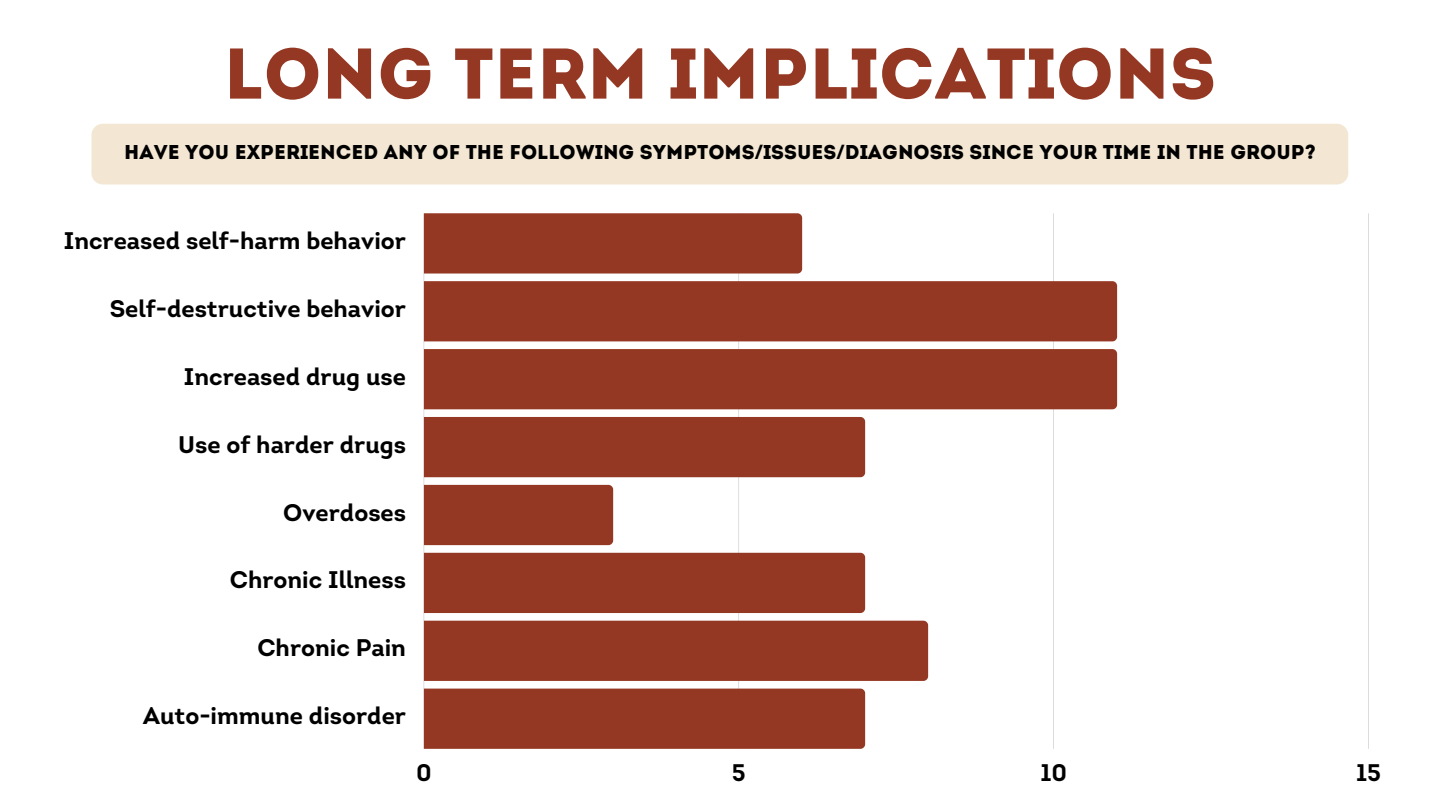
<style>
.page{position:relative;width:1440px;height:810px;background:#fff}
.page>*{position:absolute;margin:0;border:0;box-sizing:border-box;transform-origin:0 0}
.t1{font:71.6px "Intro";color:#953823}
.t2{font:700 24px "Intro";color:#000}
.t3{font:20px "Intro";color:#000}
.s1{font-family:"Noto Sans";font-weight:700}
</style>
<div class="page">
<hr style="left:424px;top:213px;width:1px;height:536px;background:#000">
<hr style="left:739px;top:213px;width:1px;height:536px;background:#000">
<hr style="left:1053px;top:213px;width:1px;height:536px;background:#000">
<hr style="left:1368px;top:213px;width:1px;height:536px;background:#000">
<div style="left:424px;top:213px;width:378px;height:61px;background:#953823"></div>
<div style="left:424px;top:281px;width:693px;height:60px;background:#953823"></div>
<div style="left:424px;top:349px;width:693px;height:60px;background:#953823"></div>
<div style="left:424px;top:417px;width:441px;height:60px;background:#953823"></div>
<div style="left:424px;top:485px;width:189px;height:60px;background:#953823"></div>
<div style="left:424px;top:553px;width:441px;height:60px;background:#953823"></div>
<div style="left:424px;top:621px;width:504px;height:60px;background:#953823"></div>
<div style="left:424px;top:689px;width:441px;height:60px;background:#953823"></div>
<div style="left:91px;top:124px;width:1257px;height:61px;background:#f3e7d4;border-radius:11px"></div>
<h1 class="t1" style="left:224px;top:45px;width:994px">LONG TERM IMPLICATIONS</h1>
<p class="t3" style="left:124px;top:144px;width:1193px">HAVE YOU EXPERIENCED ANY OF THE FOLLOWING SYMPTOMS<span class="s1">/</span>ISSUES<span class="s1">/</span>DIAGNOSIS SINCE YOUR TIME IN THE GROUP?</p>
<p class="t2" style="left:64px;top:231px;width:344px">Increased self-harm behavior</p>
<p class="t2" style="left:110px;top:299px;width:298px">Self-destructive behavior</p>
<p class="t2" style="left:184px;top:367px;width:224px">Increased drug use</p>
<p class="t2" style="left:178px;top:435px;width:229px">Use of harder drugs</p>
<p class="t2" style="left:283px;top:503px;width:124px">Overdoses</p>
<p class="t2" style="left:230px;top:570px;width:178px">Chronic Illness</p>
<p class="t2" style="left:257px;top:638px;width:150px">Chronic Pain</p>
<p class="t2" style="left:143px;top:706px;width:264px">Auto-immune disorder</p>
<p class="t2" style="left:416px;top:763px;width:17px">0</p>
<p class="t2" style="left:732px;top:763px;width:15px">5</p>
<p class="t2" style="left:1040px;top:763px;width:28px">10</p>
<p class="t2" style="left:1356px;top:763px;width:26px">15</p>
</div>
